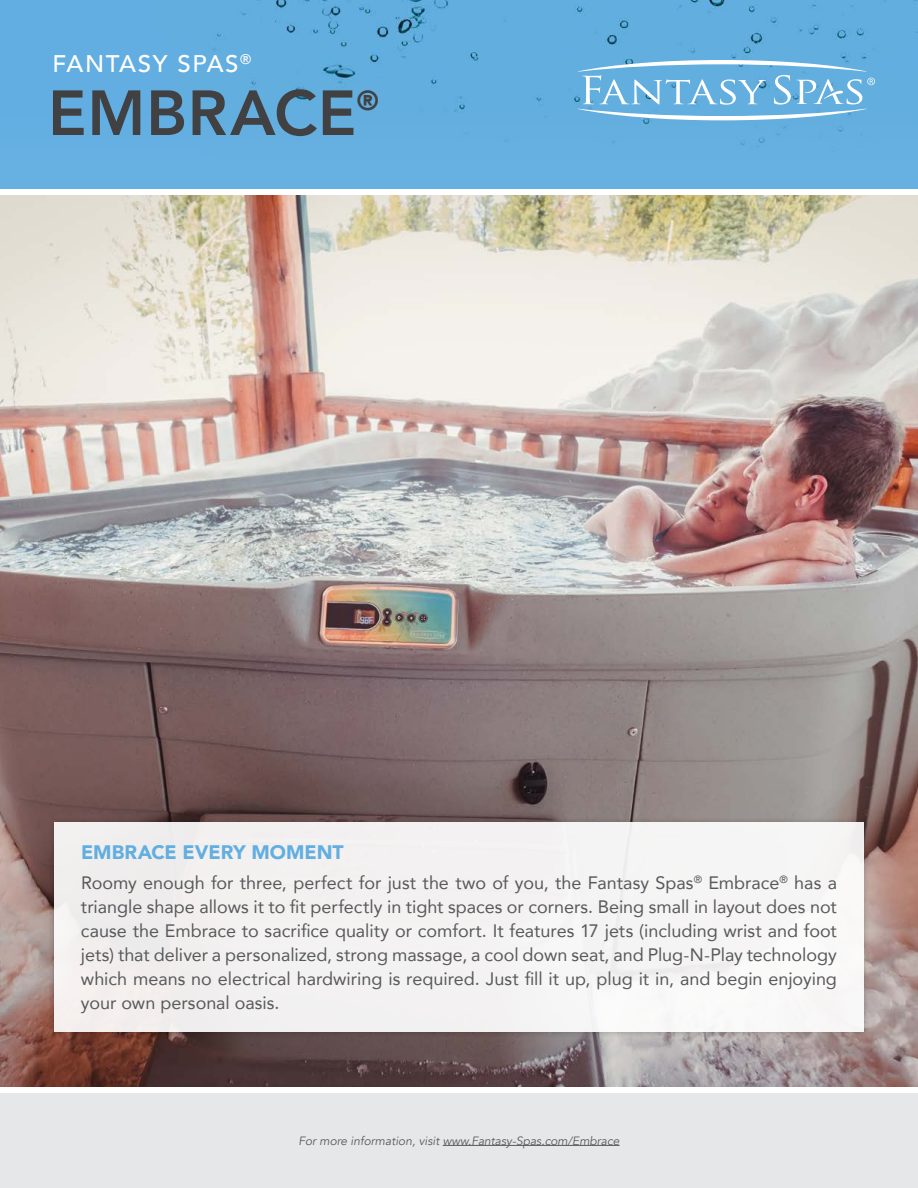
<style>
.page{position:relative;width:918px;height:1188px;background:#fff}
.page>*{position:absolute;margin:0;border:0;box-sizing:border-box;transform-origin:0 0}
.t1{font:800 63px "Avenir";letter-spacing:.01em;color:#414042}
.t2{font:800 27.6px "Avenir";color:#414042}
.t3{font:500 24px "Avenir";letter-spacing:.07em;color:#fff}
.t4{font:900 19.5px "Avenir";color:#61aee1}
.t5{font:18px/24px "Avenir";color:#58595b;text-align:justify}
.t6{font:italic 12px "Avenir";color:#58595b}
</style>
<div class="page">
<div style="left:0;top:0;width:918px;height:189px;background:#67b1e2"></div>
<img style="left:212px;top:0;width:706px;height:147px">
<div style="left:0;top:1094px;width:918px;height:94px;background:#e6e7e8"></div>
<hr style="left:443px;top:1145px;width:177px;height:1px;background:#58595b">
<img style="left:0;top:196px;width:918px;height:891px">
<div style="left:48px;top:816px;width:822px;height:222px;background:#000;opacity:.25"></div>
<div style="left:54px;top:823px;width:810px;height:209px;background:#f4f2f2"></div>
<svg style="left:578px;top:60px;width:297px;height:60px"></svg>
<h3 class="t3" style="left:52px;top:43px;width:201px">FANTASY SPAS<sup>®</sup></h3>
<h1 class="t1" style="left:48px;top:64px;width:310px">EMBRACE</h1>
<h2 class="t2" style="left:357px;top:79px;width:24px">®</h2>
<p class="t4" style="left:81px;top:835px;width:264px">EMBRACE EVERY MOMENT</p>
<p class="t5" style="left:81px;top:870px;width:758px">Roomy enough for three, perfect for just the two of you, the Fantasy Spas<sup>®</sup> Embrace<sup>®</sup> has a triangle shape allows it to fit perfectly in tight spaces or corners. Being small in layout does not cause the Embrace to sacrifice quality or comfort. It features 17 jets (including wrist and foot jets) that deliver a personalized, strong massage, a cool down seat, and Plug-N-Play technology which means no electrical hardwiring is required. Just fill it up, plug it in, and begin enjoying your own personal oasis.</p>
<p class="t6" style="left:298px;top:1133px;width:323px">For more information, visit www.Fantasy-Spas.com/Embrace</p>
</div>
